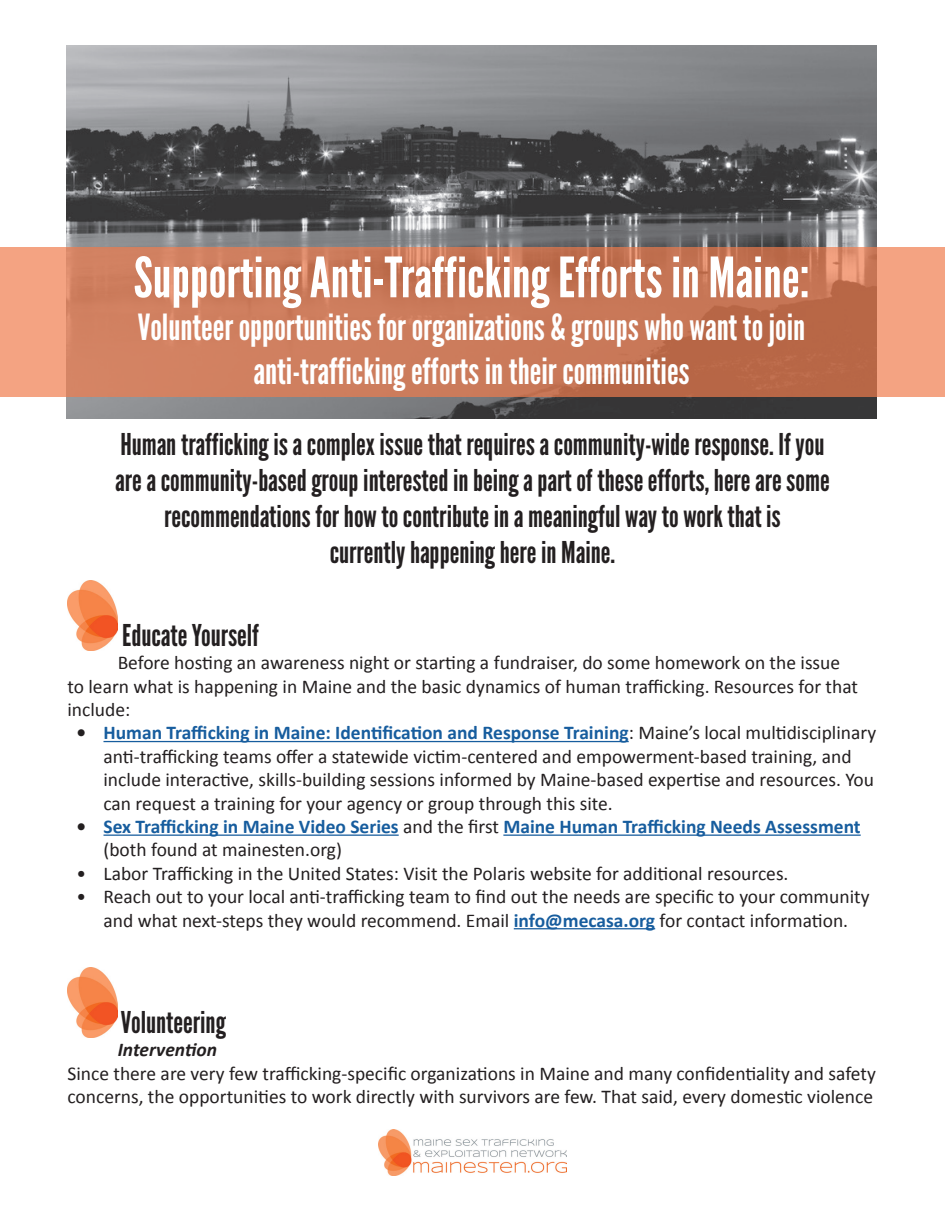
<style>
.page{position:relative;width:945px;height:1215px;background:#fff}
.page>*{position:absolute;margin:0;border:0;box-sizing:border-box;transform-origin:0 0}
.t1{font:55.5px "League Gothic";color:#fff}
.t2{font:36px/43.2px "League Gothic";color:#fff;text-align:center}
.t3{font:30px/36px "League Gothic";color:#231f20;text-align:center}
.t4{font:19.5px/23.4px "Calibri";color:#231f20}
.t5{font:700 19.5px/23.4px "Calibri";color:#175d9e}
.t6{font:italic 700 19.5px "Calibri";color:#231f20}
.s1{font-weight:700}
.s2{font-weight:700;color:#175d9e}
.s3{color:#231f20}
.s4{font-weight:400;color:#231f20}
</style>
<div class="page">
<img style="left:67px;top:46px;width:810px;height:372px">
<svg style="left:0;top:248px;width:945px;height:149px;background:#cc7b5b"></svg>
<hr style="left:104px;top:741px;width:525px;height:1px;background:#175d9e">
<hr style="left:104px;top:835px;width:295px;height:1px;background:#175d9e">
<hr style="left:503px;top:835px;width:358px;height:1px;background:#175d9e">
<hr style="left:514px;top:928px;width:141px;height:1px;background:#175d9e">
<img style="left:68px;top:580px;width:50px;height:70px">
<img style="left:68px;top:968px;width:50px;height:69px">
<img style="left:378px;top:1130px;width:189px;height:46px">
<h1 class="t1" style="left:134px;top:244px;width:677px">Supporting Anti-Trafficking Efforts in Maine:</h1>
<h2 class="t2" style="left:138px;top:306px;width:669px">Volunteer opportunities for organizations &amp; groups who want to join anti-trafficking efforts in their communities</h2>
<p class="t3" style="left:115px;top:426px;width:716px">Human trafficking is a complex issue that requires a community-wide response. If you are a community-based group interested in being a part of these efforts, here are some recommendations for how to contribute in a meaningful way to work that is<br>currently happening here in Maine.</p>
<h3 class="t3" style="left:122px;top:617px;width:138px">Educate Yourself</h3>
<p class="t4" style="left:67px;top:651px;width:792px;text-indent:50px">Before hosting an awareness night or starting a fundraiser, do some homework on the issue to learn what is happening in Maine and the basic dynamics of human trafficking. Resources for that include:</p>
<p class="t4" style="left:104px;top:721px;width:774px;text-indent:-27px"><span class="s1">•</span> <span class="s2">Human Trafficking in Maine: Identification and Response Training</span>: Maine’s local multidisciplinary anti-trafficking teams offer a statewide victim-centered and empowerment-based training, and include interactive, skills-building sessions informed by Maine-based expertise and resources. You can request a training for your agency or group through this site.</p>
<p class="t5" style="left:104px;top:815px;width:759px;text-indent:-27px"><span class="s3">•</span> Sex Trafficking in Maine Video Series <span class="s4">and the first</span> Maine Human Trafficking Needs Assessment <span class="s4">(both found at mainesten.org)</span></p>
<p class="t4" style="left:76px;top:862px;width:714px">• Labor Trafficking in the United States: Visit the Polaris website for additional resources.</p>
<p class="t4" style="left:76px;top:885px;width:795px;text-align:center">• Reach out to your local anti-trafficking team to find out the needs are specific to your community and what next-steps they would recommend. Email <span class="s2">info@mecasa.org</span> for contact information.</p>
<h3 class="t3" style="left:121px;top:1004px;width:107px">Volunteering</h3>
<p class="t6" style="left:118px;top:1037px;width:101px">Intervention</p>
<p class="t4" style="left:67px;top:1061px;width:810px">Since there are very few trafficking-specific organizations in Maine and many confidentiality and safety concerns, the opportunities to work directly with survivors are few. That said, every domestic violence</p>
</div>
